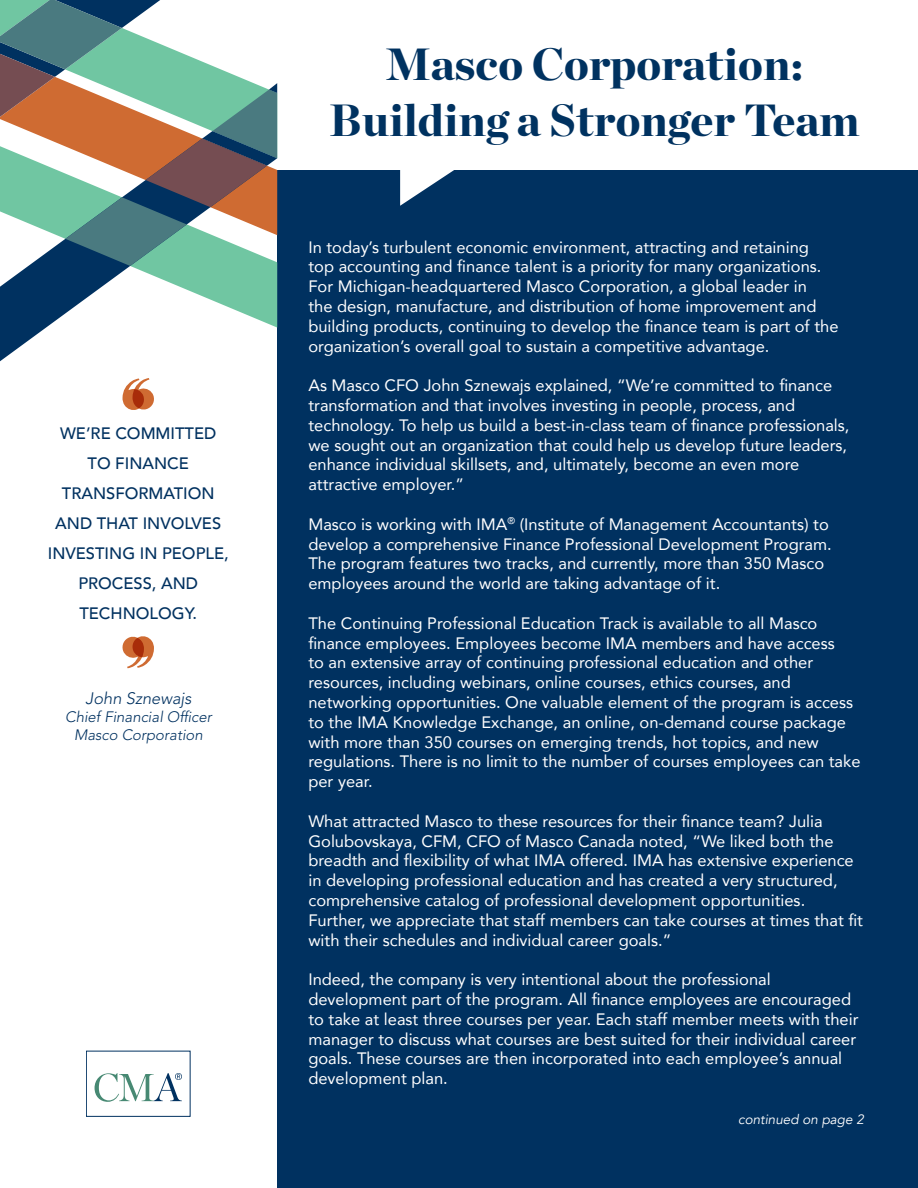
<style>
.page{position:relative;width:918px;height:1188px;background:#fff}
.page>*{position:absolute;margin:0;border:0;box-sizing:border-box;transform-origin:0 0}
.t1{font:900 45.15px/55.2px "Chronicle Display";color:#003260;text-align:center}
.t2{font:16.5px/19.8px "Avenir";color:#fff}
.t3{font:500 16.5px/29.8px "Avenir";color:#003160;text-align:center}
.t4{font:italic 300 16.5px "Avenir LT Std";color:#003160}
.t5{font:italic 300 15px "Avenir LT Std";color:#003160}
.t6{font:italic 13.5px "Avenir";color:#fff}
</style>
<div class="page">
<div style="left:86px;top:1051px;width:104px;height:66px;border:1px solid #003160"></div>
<svg style="left:95px;top:1073px;width:87px;height:29px"></svg>
<div style="left:277px;top:170px;width:641px;height:1018px;background:#003160"></div>
<svg style="left:400px;top:170px;width:54px;height:36px"></svg>
<svg style="left:122px;top:636px;width:32px;height:32px"></svg>
<svg style="left:122px;top:378px;width:32px;height:32px"></svg>
<svg style="left:0;top:266px;width:267px;height:95px"></svg>
<svg style="left:0;top:0;width:277px;height:266px"></svg>
<p class="t3" style="left:48px;top:418px;width:182px">WE’RE COMMITTED<br>TO FINANCE<br>TRANSFORMATION<br>AND THAT INVOLVES<br>INVESTING IN PEOPLE,<br>PROCESS, AND<br>TECHNOLOGY.</p>
<p class="t4" style="left:85px;top:689px;width:108px">John Sznewajs</p>
<p class="t5" style="left:65px;top:708px;width:148px">Chief Financial Officer</p>
<p class="t5" style="left:74px;top:726px;width:130px">Masco Corporation</p>
<p class="t1" style="left:329px;top:34px;width:532px">Masco Corporation:<br>Building a Stronger Team</p>
<p class="t2" style="left:308px;top:237px;width:532px">In today’s turbulent economic environment, attracting and retaining top accounting and finance talent is a priority for many organizations.<br>For Michigan-headquartered Masco Corporation, a global leader in<br>the design, manufacture, and distribution of home improvement and building products, continuing to develop the finance team is part of the organization’s overall goal to sustain a competitive advantage.</p>
<p class="t2" style="left:308px;top:375px;width:543px">As Masco CFO John Sznewajs explained, “We’re committed to finance transformation and that involves investing in people, process, and technology. To help us build a best-in-class team of finance professionals, we sought out an organization that could help us develop future leaders, enhance individual skillsets, and, ultimately, become an even more attractive employer.”</p>
<p class="t2" style="left:308px;top:514px;width:525px">Masco is working with IMA<sup>®</sup> (Institute of Management Accountants) to develop a comprehensive Finance Professional Development Program.<br>The program features two tracks, and currently, more than 350 Masco employees around the world are taking advantage of it.</p>
<p class="t2" style="left:308px;top:613px;width:554px">The Continuing Professional Education Track is available to all Masco finance employees. Employees become IMA members and have access<br>to an extensive array of continuing professional education and other resources, including webinars, online courses, ethics courses, and networking opportunities. One valuable element of the program is access to the IMA Knowledge Exchange, an online, on-demand course package with more than 350 courses on emerging trends, hot topics, and new regulations. There is no limit to the number of courses employees can take per year.</p>
<p class="t2" style="left:308px;top:811px;width:556px">What attracted Masco to these resources for their finance team? Julia Golubovskaya, CFM, CFO of Masco Canada noted, “We liked both the breadth and flexibility of what IMA offered. IMA has extensive experience in developing professional education and has created a very structured, comprehensive catalog of professional development opportunities.<br>Further, we appreciate that staff members can take courses at times that fit with their schedules and individual career goals.”</p>
<p class="t2" style="left:308px;top:969px;width:552px">Indeed, the company is very intentional about the professional development part of the program. All finance employees are encouraged to take at least three courses per year. Each staff member meets with their manager to discuss what courses are best suited for their individual career goals. These courses are then incorporated into each employee’s annual development plan.</p>
<p class="t6" style="left:738px;top:1111px;width:127px">continued on page 2</p>
</div>
